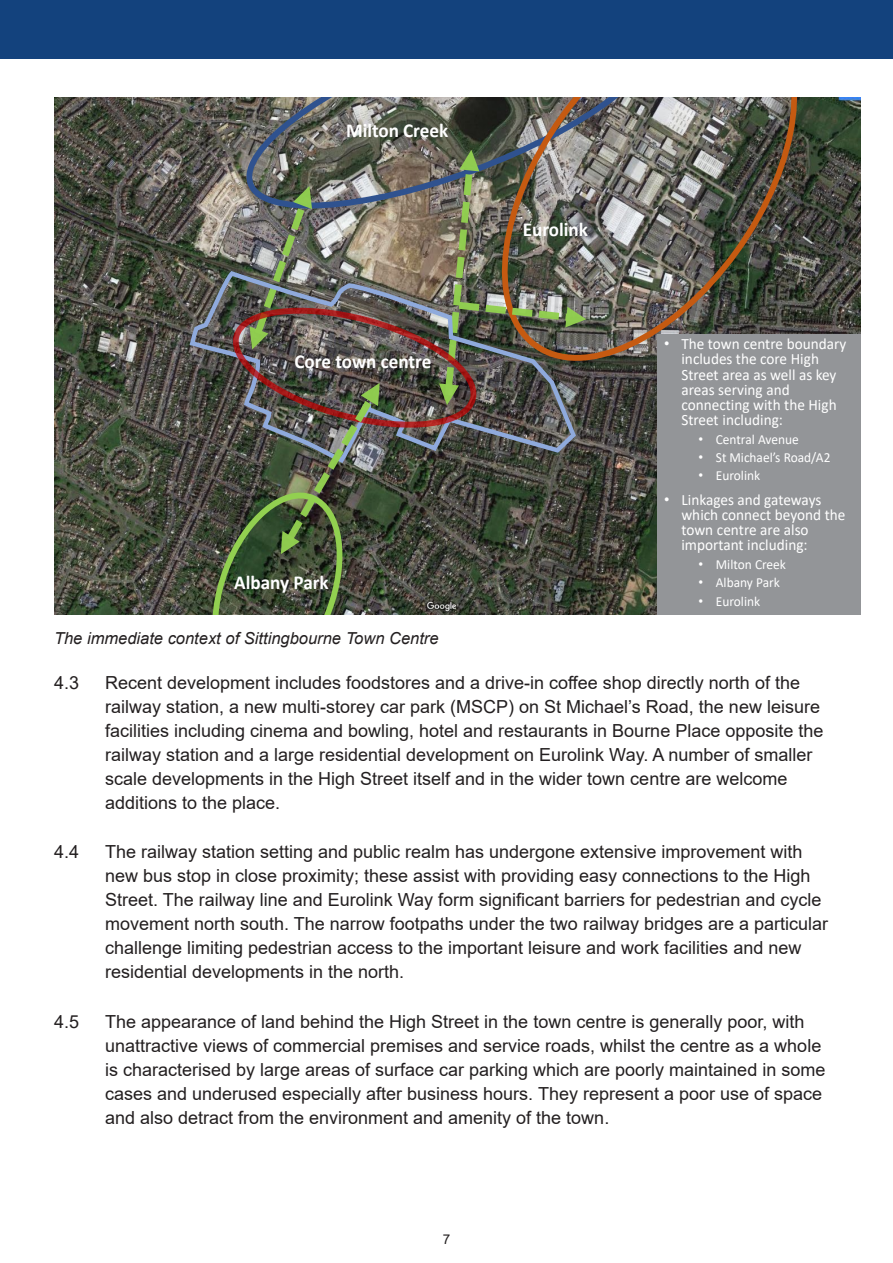
<style>
.page{position:relative;width:893px;height:1263px;background:#fff}
.page>*{position:absolute;margin:0;border:0;box-sizing:border-box;transform-origin:0 0}
.t1{font:700 19.8px "Calibri";color:#fff}
.t2{font:18px/24px "Arial";color:#231f20}
.t3{font:italic 16.5px "Arial";color:#231f20}
.t4{font:15.75px/15.1px "Calibri";color:#fff}
.t5{font:13.8px "Calibri";color:#fff}
.t6{font:13.5px "Arial";color:#231f20}
.s1{font-family:"Arial"}
</style>
<div class="page">
<div style="left:0;top:0;width:893px;height:59px;background:#13427d"></div>
<img style="left:54px;top:98px;width:806px;height:516px">
<svg style="left:239px;top:98px;width:247px;height:52px;background:#61635b"></svg>
<svg style="left:486px;top:98px;width:335px;height:283px;background:#646158"></svg>
<svg style="left:187px;top:268px;width:20px;height:198px;background:#53514e"></svg>
<img style="left:207px;top:150px;width:379px;height:464px">
<div style="left:657px;top:334px;width:203px;height:280px;background:#939598"></div>
<p class="t1" style="left:346px;top:116px;width:104px">Milton Creek</p>
<p class="t1" style="left:294px;top:347px;width:138px">Core town centre</p>
<p class="t1" style="left:523px;top:215px;width:67px">Eurolink</p>
<p class="t1" style="left:234px;top:568px;width:96px">Albany Park</p>
<p class="t4" style="left:681px;top:336px;width:167px;text-indent:-17px"><span class="s1">•</span> The town centre boundary includes the core High<br>Street area as well as key areas serving and connecting with the High<br>Street including:</p>
<p class="t5" style="left:699px;top:430px;width:102px"><span class="s1">•</span> Central Avenue</p>
<p class="t5" style="left:699px;top:448px;width:133px"><span class="s1">•</span> St Michael’s Road/A2</p>
<p class="t5" style="left:699px;top:466px;width:63px"><span class="s1">•</span> Eurolink</p>
<p class="t4" style="left:681px;top:492px;width:166px;text-indent:-17px"><span class="s1">•</span> Linkages and gateways which connect beyond the town centre are also important including:</p>
<p class="t5" style="left:699px;top:555px;width:89px"><span class="s1">•</span> Milton Creek</p>
<p class="t5" style="left:699px;top:573px;width:83px"><span class="s1">•</span> Albany Park</p>
<p class="t5" style="left:699px;top:591px;width:63px"><span class="s1">•</span> Eurolink</p>
<p class="t3" style="left:54px;top:628px;width:386px">The immediate context of Sittingbourne Town Centre</p>
<p class="t2" style="left:54px;top:670px;width:27px">4.3</p>
<p class="t2" style="left:105px;top:670px;width:720px">Recent development includes foodstores and a drive-in coffee shop directly north of the railway station, a new multi-storey car park (MSCP) on St Michael’s Road, the new leisure facilities including cinema and bowling, hotel and restaurants in Bourne Place opposite the railway station and a large residential development on Eurolink Way. A number of smaller scale developments in the High Street itself and in the wider town centre are welcome additions to the place.</p>
<p class="t2" style="left:54px;top:840px;width:27px">4.4</p>
<p class="t2" style="left:105px;top:840px;width:724px">The railway station setting and public realm has undergone extensive improvement with new bus stop in close proximity; these assist with providing easy connections to the High Street. The railway line and Eurolink Way form significant barriers for pedestrian and cycle movement north south. The narrow footpaths under the two railway bridges are a particular challenge limiting pedestrian access to the important leisure and work facilities and new residential developments in the north.</p>
<p class="t2" style="left:54px;top:1009px;width:27px">4.5</p>
<p class="t2" style="left:105px;top:1009px;width:722px">The appearance of land behind the High Street in the town centre is generally poor, with unattractive views of commercial premises and service roads, whilst the centre as a whole is characterised by large areas of surface car parking which are poorly maintained in some cases and underused especially after business hours. They represent a poor use of space and also detract from the environment and amenity of the town.</p>
<p class="t6" style="left:443px;top:1230px;width:9px">7</p>
</div>
